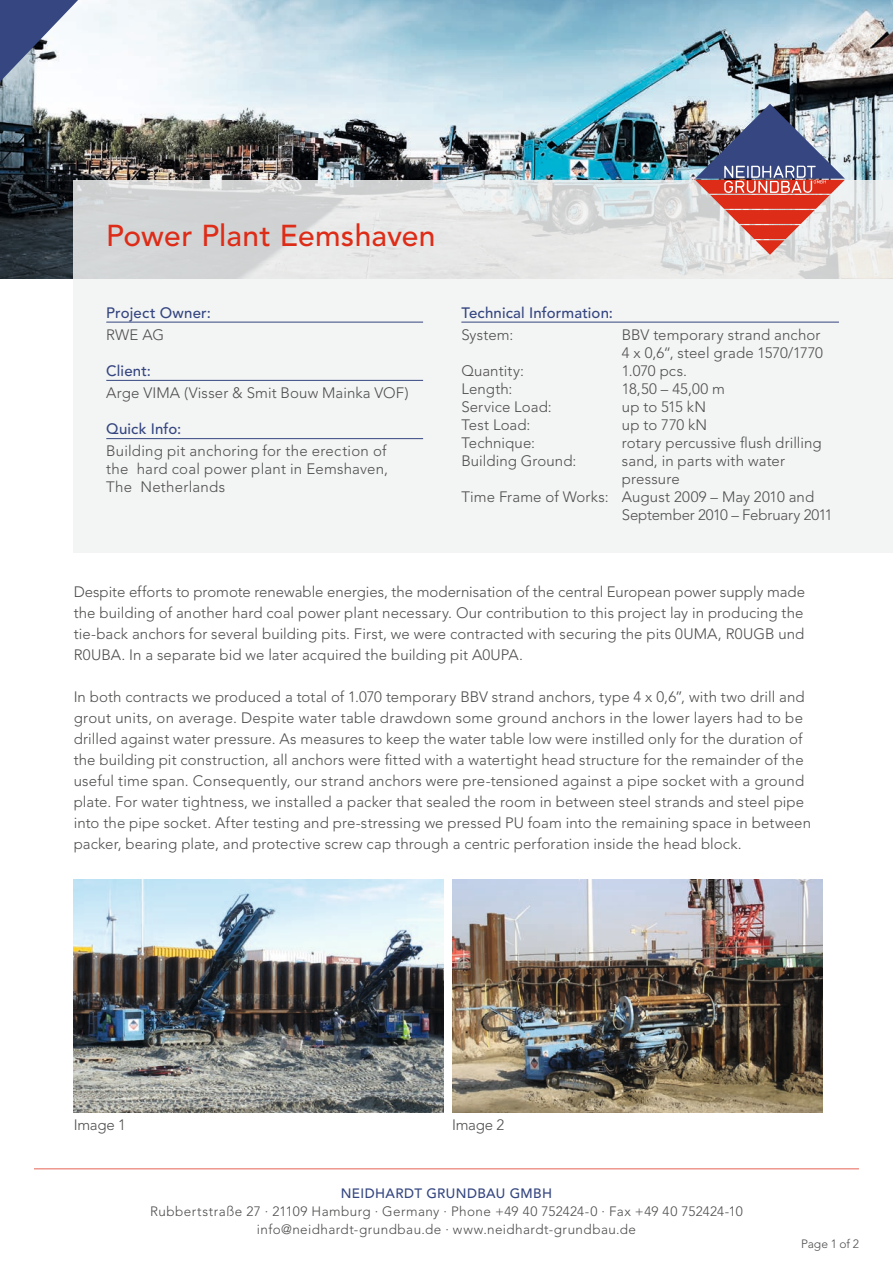
<style>
.page{position:relative;width:893px;height:1263px;background:#fff}
.page>*{position:absolute;margin:0;border:0;box-sizing:border-box;transform-origin:0 0}
.t1{font:500 30px "Avenir";letter-spacing:.005em;color:#dd2c17}
.t2{font:300 15px/21px "Avenir";letter-spacing:.01em;color:#4e4e4d;text-align:justify}
.t3{font:500 15px "Avenir";letter-spacing:.01em;color:#354680}
.t4{font:300 15px "Avenir";letter-spacing:-.015em;color:#4e4e4d}
.t5{font:300 13.5px/18px "Avenir";letter-spacing:.03em;color:#4e4e4d;text-align:center}
.t6{font:500 13.5px "Avenir";letter-spacing:.03em;color:#354680}
.t7{font:300 12px "Avenir";letter-spacing:-.01em;color:#4e4e4d}
</style>
<div class="page">
<img style="left:0;top:0;width:893px;height:279px">
<svg style="left:74px;top:180px;width:819px;height:373px;fill:#f3f4f4"></svg>
<svg style="left:0;top:0;width:78px;height:82px"></svg>
<img style="left:74px;top:880px;width:370px;height:233px">
<img style="left:452px;top:880px;width:370px;height:233px">
<hr style="left:106px;top:322px;width:317px;height:1px;background:#354680">
<hr style="left:106px;top:380px;width:317px;height:1px;background:#354680">
<hr style="left:106px;top:438px;width:317px;height:1px;background:#354680">
<hr style="left:461px;top:322px;width:378px;height:1px;background:#354680">
<hr style="left:34px;top:1168px;width:825px;height:1px;background:#dd2c17">
<svg style="left:695px;top:104px;width:150px;height:151px;background:#a98992"></svg>
<h1 class="t1" style="left:106px;top:218px;width:331px">Power Plant Eemshaven</h1>
<p class="t3" style="left:106px;top:304px;width:106px">Project Owner:</p>
<p class="t2" style="left:106px;top:324px;width:59px">RWE AG</p>
<p class="t3" style="left:106px;top:362px;width:46px">Client:</p>
<p class="t2" style="left:106px;top:382px;width:304px">Arge VIMA (Visser &amp; Smit Bouw Mainka VOF)</p>
<p class="t3" style="left:106px;top:420px;width:77px">Quick Info:</p>
<p class="t2" style="left:106px;top:442px;width:283px;line-height:18px">Building pit anchoring for the erection of the hard coal power plant in Eemshaven, The Netherlands</p>
<p class="t3" style="left:461px;top:304px;width:153px">Technical Information:</p>
<p class="t2" style="left:461px;top:324px;width:53px">System:</p>
<p class="t2" style="left:622px;top:326px;width:203px;line-height:18px">BBV temporary strand anchor<br>4 x 0,6“, steel grade 1570/1770</p>
<p class="t2" style="left:461px;top:360px;width:64px">Quantity:</p>
<p class="t2" style="left:622px;top:360px;width:67px">1.070 pcs.</p>
<p class="t2" style="left:461px;top:378px;width:53px">Length:</p>
<p class="t2" style="left:622px;top:378px;width:105px">18,50 – 45,00 m</p>
<p class="t2" style="left:461px;top:396px;width:92px">Service Load:</p>
<p class="t2" style="left:622px;top:396px;width:86px">up to 515 kN</p>
<p class="t2" style="left:461px;top:414px;width:71px">Test Load:</p>
<p class="t2" style="left:622px;top:414px;width:87px">up to 770 kN</p>
<p class="t2" style="left:461px;top:432px;width:75px">Technique:</p>
<p class="t2" style="left:622px;top:432px;width:201px">rotary percussive flush drilling</p>
<p class="t2" style="left:461px;top:450px;width:116px">Building Ground:</p>
<p class="t2" style="left:622px;top:450px;width:165px">sand, in parts with water</p>
<p class="t2" style="left:622px;top:468px;width:59px">pressure</p>
<p class="t2" style="left:461px;top:486px;width:354px">Time Frame of Works: August 2009 – May 2010 and</p>
<p class="t4" style="left:622px;top:506px;width:212px">September 2010 – February 2011</p>
<p class="t2" style="left:74px;top:581px;width:733px">Despite efforts to promote renewable energies, the modernisation of the central European power supply made the building of another hard coal power plant necessary. Our contribution to this project lay in producing the tie-back anchors for several building pits. First, we were contracted with securing the pits 0UMA, R0UGB und R0UBA. In a separate bid we later acquired the building pit A0UPA.</p>
<p class="t2" style="left:74px;top:686px;width:739px;text-align:left">In both contracts we produced a total of 1.070 temporary BBV strand anchors, type 4 x 0,6”, with two drill and grout units, on average. Despite water table drawdown some ground anchors in the lower layers had to be drilled against water pressure. As measures to keep the water table low were instilled only for the duration of the building pit construction, all anchors were fitted with a watertight head structure for the remainder of the useful time span. Consequently, our strand anchors were pre-tensioned against a pipe socket with a ground plate. For water tightness, we installed a packer that sealed the room in between steel strands and steel pipe into the pipe socket. After testing and pre-stressing we pressed PU foam into the remaining space in between packer, bearing plate, and protective screw cap through a centric perforation inside the head block.</p>
<p class="t2" style="left:74px;top:1114px;width:54px">Image 1</p>
<p class="t2" style="left:452px;top:1114px;width:54px">Image 2</p>
<p class="t6" style="left:341px;top:1185px;width:213px">NEIDHARDT GRUNDBAU GMBH</p>
<p class="t5" style="left:150px;top:1202px;width:594px">Rubbertstraße 27 · 21109 Hamburg · Germany · Phone +49 40 752424-0 · Fax +49 40 752424-10 info@neidhardt-grundbau.de · www.neidhardt-grundbau.de</p>
<p class="t7" style="left:801px;top:1237px;width:59px">Page 1 of 2</p>
</div>
